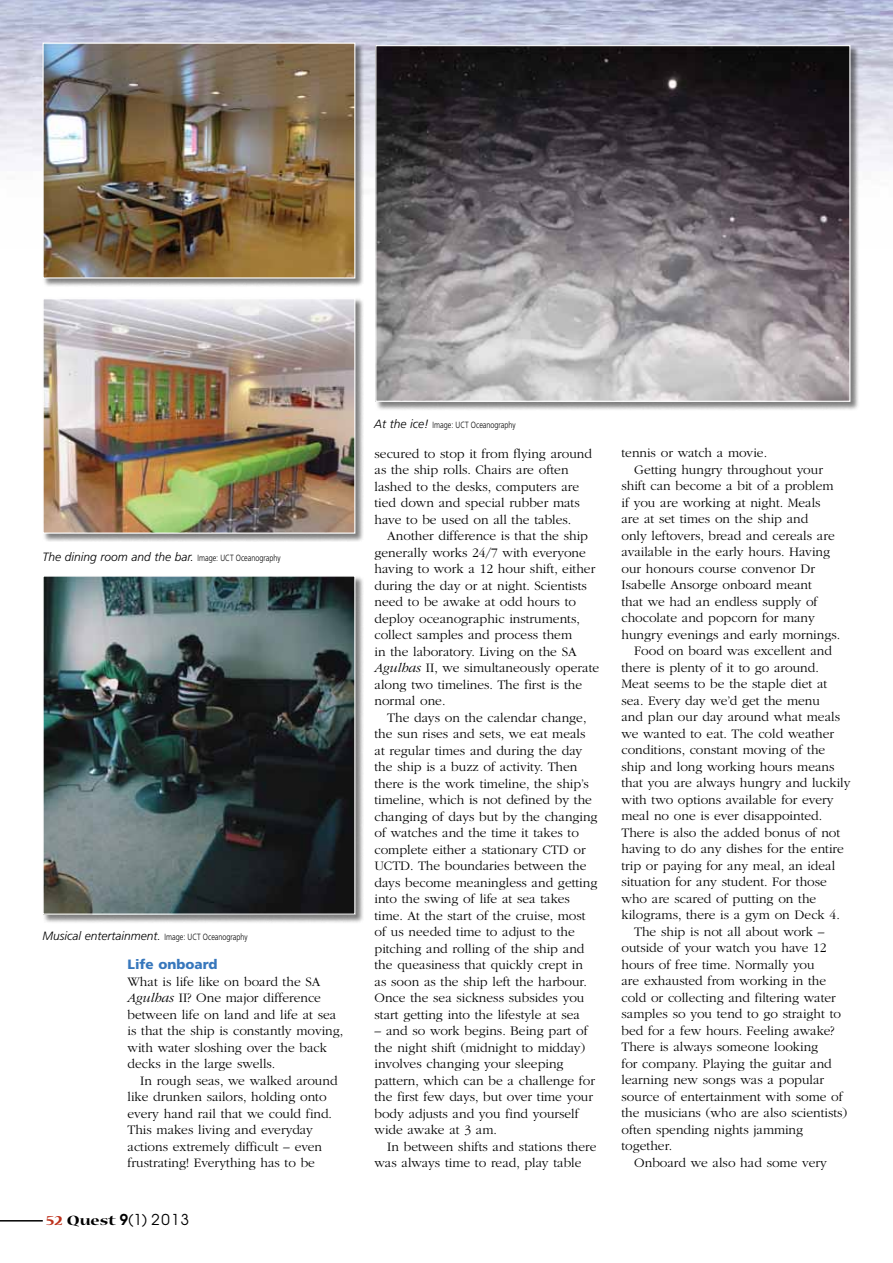
<style>
.page{position:relative;width:893px;height:1263px;background:#fff}
.page>*{position:absolute;margin:0;border:0;box-sizing:border-box;transform-origin:0 0}
.t1{font:15px "Avant Garde";color:#000}
.t2{font:300 13.5px/16.5px "ITC Garamond Std";color:#000}
.t3{font:900 13.5px "Frutiger";color:#3777bc}
.t4{font:italic 300 12px "Frutiger LT Std";color:#000}
.t5{font:300 9px "Frutiger";color:#000;scale:.8 1}
.s1{font-family:"Frutiger";font-style:normal;font-size:9px}
.s2{font-style:italic}
.s3{font-family:"Nueva MM 540 750";color:#bd301a}
.s4{font-family:"Nueva MM 540 750"}
.s5{font-weight:600}
.s6{font-family:"Frutiger LT Std";font-style:italic;font-size:12px}
</style>
<div class="page">
<hr style="left:0;top:1220px;width:43px;height:1px;background:#000">
<img style="left:0;top:0;width:893px;height:169px">
<div style="left:42px;top:42px;width:322px;height:245px;background:#000;opacity:.5"></div>
<img style="left:45px;top:45px;width:308px;height:232px">
<div style="left:43px;top:43px;width:312px;height:236px;border:1px solid #fff"></div>
<div style="left:42px;top:298px;width:322px;height:244px;background:#000;opacity:.5"></div>
<img style="left:45px;top:300px;width:308px;height:232px">
<div style="left:43px;top:298px;width:312px;height:236px;border:1px solid #fff"></div>
<div style="left:42px;top:575px;width:322px;height:348px;background:#000;opacity:.5"></div>
<img style="left:45px;top:577px;width:308px;height:336px">
<div style="left:43px;top:575px;width:312px;height:340px;border:1px solid #fff"></div>
<div style="left:375px;top:45px;width:484px;height:366px;background:#000;opacity:.5"></div>
<img style="left:377px;top:47px;width:471px;height:353px">
<p class="t4" style="left:43px;top:550px;width:240px">The dining room and the bar. <span class="s1">Image: UCT Oceanography</span></p>
<p class="t4" style="left:43px;top:929px;width:207px">Musical entertainment. <span class="s1">Image: UCT Oceanography</span></p>
<p class="t3" style="left:128px;top:956px;width:91px">Life onboard</p>
<p class="t2" style="left:128px;top:973px;width:217px">What is life like on board the SA<br><span class="s2">Agulhas</span> II? One major difference between life on land and life at sea is that the ship is constantly moving, with water sloshing over the back decks in the large swells.</p>
<p class="t2" style="left:128px;top:1072px;width:212px;text-indent:13px">In rough seas, we walked around like drunken sailors, holding onto every hand rail that we could find.<br>This makes living and everyday actions extremely difficult – even frustrating! Everything has to be</p>
<p class="t1" style="left:46px;top:1210px;width:145px"><span class="s3">52</span> <span class="s4">Quest</span> <span class="s5">9</span>(1) 2013</p>
<p class="t5" style="left:374px;top:420px;width:178px"><span class="s6">At the ice!</span> Image: UCT Oceanography</p>
<p class="t2" style="left:375px;top:445px;width:219px">secured to stop it from flying around as the ship rolls. Chairs are often lashed to the desks, computers are tied down and special rubber mats have to be used on all the tables.</p>
<p class="t2" style="left:375px;top:528px;width:226px;text-indent:13px">Another difference is that the ship generally works 24/7 with everyone having to work a 12 hour shift, either during the day or at night. Scientists need to be awake at odd hours to deploy oceanographic instruments, collect samples and process them<br>in the laboratory. Living on the SA <span class="s2">Agulhas</span> II, we simultaneously operate along two timelines. The first is the normal one.</p>
<p class="t2" style="left:375px;top:709px;width:225px;text-indent:13px">The days on the calendar change, the sun rises and sets, we eat meals at regular times and during the day the ship is a buzz of activity. Then there is the work timeline, the ship’s timeline, which is not defined by the changing of days but by the changing of watches and the time it takes to complete either a stationary CTD or UCTD. The boundaries between the days become meaningless and getting into the swing of life at sea takes time. At the start of the cruise, most of us needed time to adjust to the pitching and rolling of the ship and the queasiness that quickly crept in as soon as the ship left the harbour.<br>Once the sea sickness subsides you start getting into the lifestyle at sea</p>
<p class="t2" style="left:375px;top:1023px;width:222px">– and so work begins. Being part of the night shift (midnight to midday) involves changing your sleeping pattern, which can be a challenge for the first few days, but over time your body adjusts and you find yourself wide awake at 3 am.</p>
<p class="t2" style="left:375px;top:1138px;width:224px;text-indent:13px">In between shifts and stations there was always time to read, play table</p>
<p class="t2" style="left:621px;top:445px;width:147px">tennis or watch a movie.</p>
<p class="t2" style="left:634px;top:462px;width:190px">Getting hungry throughout your</p>
<p class="t2" style="left:621px;top:478px;width:214px">shift can become a bit of a problem</p>
<p class="t2" style="left:621px;top:495px;width:201px">if you are working at night. Meals</p>
<p class="t2" style="left:621px;top:511px;width:188px">are at set times on the ship and</p>
<p class="t2" style="left:621px;top:528px;width:215px">only leftovers, bread and cereals are</p>
<p class="t2" style="left:621px;top:544px;width:210px">available in the early hours. Having</p>
<p class="t2" style="left:621px;top:561px;width:195px">our honours course convenor Dr</p>
<p class="t2" style="left:621px;top:577px;width:192px">Isabelle Ansorge onboard meant</p>
<p class="t2" style="left:621px;top:594px;width:198px">that we had an endless supply of</p>
<p class="t2" style="left:621px;top:610px;width:195px">chocolate and popcorn for many</p>
<p class="t2" style="left:621px;top:627px;width:220px">hungry evenings and early mornings.</p>
<p class="t2" style="left:634px;top:643px;width:199px">Food on board was excellent and</p>
<p class="t2" style="left:621px;top:660px;width:199px">there is plenty of it to go around.</p>
<p class="t2" style="left:621px;top:676px;width:207px">Meat seems to be the staple diet at</p>
<p class="t2" style="left:621px;top:693px;width:200px">sea. Every day we’d get the menu</p>
<p class="t2" style="left:621px;top:709px;width:220px">and plan our day around what meals</p>
<p class="t2" style="left:621px;top:726px;width:214px">we wanted to eat. The cold weather</p>
<p class="t2" style="left:621px;top:742px;width:205px">conditions, constant moving of the</p>
<p class="t2" style="left:621px;top:759px;width:215px">ship and long working hours means</p>
<p class="t2" style="left:621px;top:775px;width:230px">that you are always hungry and luckily</p>
<p class="t2" style="left:621px;top:792px;width:214px">with two options available for every</p>
<p class="t2" style="left:621px;top:808px;width:202px">meal no one is ever disappointed.</p>
<p class="t2" style="left:621px;top:825px;width:220px">There is also the added bonus of not</p>
<p class="t2" style="left:621px;top:841px;width:224px">having to do any dishes for the entire</p>
<p class="t2" style="left:621px;top:858px;width:215px">trip or paying for any meal, an ideal</p>
<p class="t2" style="left:621px;top:874px;width:207px">situation for any student. For those</p>
<p class="t2" style="left:621px;top:890px;width:196px">who are scared of putting on the</p>
<p class="t2" style="left:621px;top:907px;width:220px">kilograms, there is a gym on Deck 4.</p>
<p class="t2" style="left:634px;top:923px;width:192px">The ship is not all about work –</p>
<p class="t2" style="left:621px;top:940px;width:207px">outside of your watch you have 12</p>
<p class="t2" style="left:621px;top:956px;width:195px">hours of free time. Normally you</p>
<p class="t2" style="left:621px;top:973px;width:206px">are exhausted from working in the</p>
<p class="t2" style="left:621px;top:989px;width:216px">cold or collecting and filtering water</p>
<p class="t2" style="left:621px;top:1006px;width:221px">samples so you tend to go straight to</p>
<p class="t2" style="left:621px;top:1022px;width:215px">bed for a few hours. Feeling awake?</p>
<p class="t2" style="left:621px;top:1039px;width:198px">There is always someone looking</p>
<p class="t2" style="left:621px;top:1055px;width:212px">for company. Playing the guitar and</p>
<p class="t2" style="left:621px;top:1072px;width:204px">learning new songs was a popular</p>
<p class="t2" style="left:621px;top:1088px;width:223px">source of entertainment with some of</p>
<p class="t2" style="left:621px;top:1105px;width:227px">the musicians (who are also scientists)</p>
<p class="t2" style="left:621px;top:1121px;width:183px">often spending nights jamming</p>
<p class="t2" style="left:621px;top:1138px;width:52px">together.</p>
<p class="t2" style="left:634px;top:1154px;width:194px">Onboard we also had some very</p>
</div>
